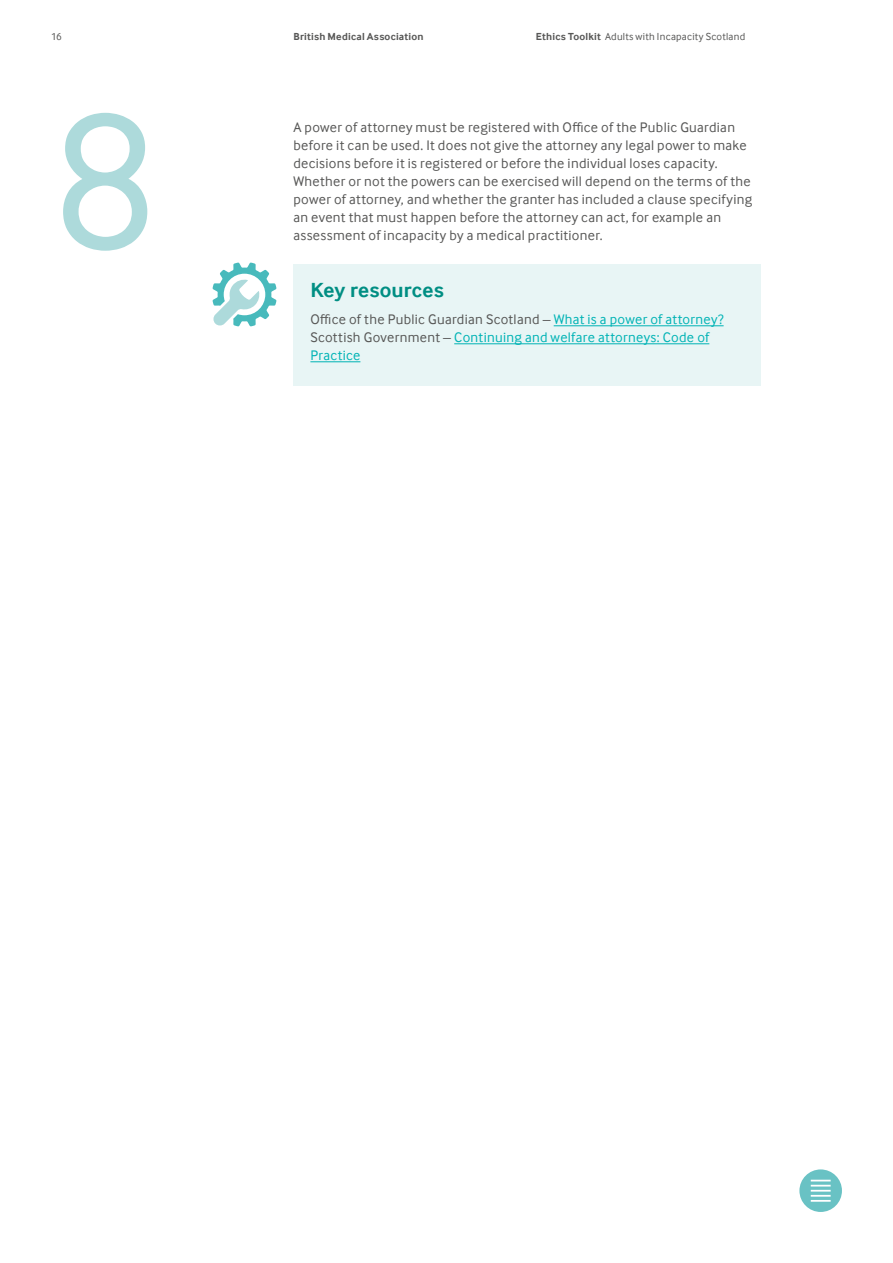
<style>
.page{position:relative;width:893px;height:1263px;background:#fff}
.page>*{position:absolute;margin:0;border:0;box-sizing:border-box;transform-origin:0 0}
.t1{font:201px "Inter Face";color:#addadb}
.t2{font:700 21px "Inter Face";letter-spacing:.01em;color:#008e83}
.t3{font:14.25px/18px "Inter Face";letter-spacing:.02em;color:#575756}
.t4{font:14.25px/18px "Inter Face";letter-spacing:.02em;color:#00b3b5}
.t5{font:10.5px "Inter Face";letter-spacing:.025em;color:#575756}
.t6{font:700 10.5px "Inter Face";letter-spacing:.02em;color:#575756}
.s1{font-weight:700}
.s2{color:#575756}
</style>
<div class="page">
<div style="left:799px;top:1169px;width:43px;height:43px;background:#69c2c4;border-radius:50%"></div>
<svg style="left:811px;top:1180px;width:20px;height:11px"></svg>
<hr style="left:811px;top:1195px;width:20px;height:2px;background:#fff">
<hr style="left:811px;top:1200px;width:20px;height:2px;background:#fff">
<div style="left:293px;top:264px;width:468px;height:122px;background:#e8f5f5"></div>
<hr style="left:554px;top:325px;width:170px;height:1px;background:#00b3b5">
<hr style="left:454px;top:343px;width:255px;height:1px;background:#00b3b5">
<hr style="left:310px;top:361px;width:50px;height:1px;background:#00b3b5">
<svg style="left:213px;top:262px;width:63px;height:64px"></svg>
<p class="t5" style="left:51px;top:31px;width:12px">16</p>
<p class="t6" style="left:293px;top:30px;width:132px">British Medical Association</p>
<p class="t5" style="left:536px;top:31px;width:211px"><span class="s1">Ethics Toolkit</span> Adults with Incapacity Scotland</p>
<h1 class="t1" style="left:51px;top:67px;width:110px">8</h1>
<p class="t3" style="left:293px;top:118px;width:460px">A power of attorney must be registered with Office of the Public Guardian before it can be used. It does not give the attorney any legal power to make decisions before it is registered or before the individual loses capacity.<br>Whether or not the powers can be exercised will depend on the terms of the power of attorney, and whether the granter has included a clause specifying an event that must happen before the attorney can act, for example an assessment of incapacity by a medical practitioner.</p>
<h2 class="t2" style="left:310px;top:278px;width:135px">Key resources</h2>
<p class="t4" style="left:310px;top:310px;width:415px"><span class="s2">Office of the Public Guardian Scotland –</span> What is a power of attorney?<br><span class="s2">Scottish Government –</span> Continuing and welfare attorneys: Code of<br>Practice</p>
</div>
